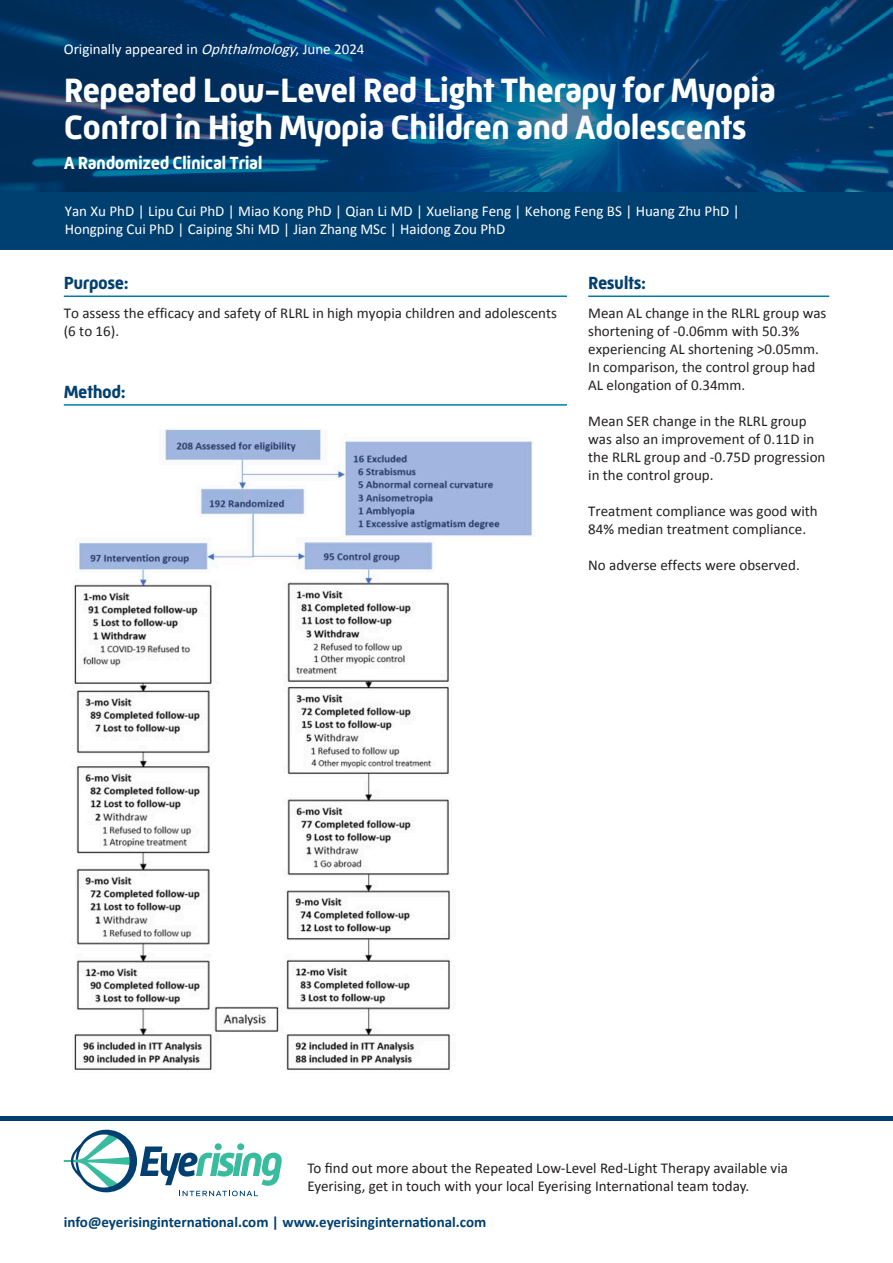
<style>
.page{position:relative;width:893px;height:1263px;background:#fff}
.page>*{position:absolute;margin:0;border:0;box-sizing:border-box;transform-origin:0 0}
.t1{font:700 34.5px/37.5px "Mic 32 New";letter-spacing:-.025em;color:#fff}
.t2{font:700 18px "Mic 32 New";letter-spacing:-.025em;color:#fff}
.t3{font:700 18px "Mic 32 New";letter-spacing:-.025em;color:#004071}
.t4{font:15px/18px "Calibri";color:#231f20}
.t5{font:15px/18px "Calibri";color:#fff}
.t6{font:700 15px "Calibri";color:#004071}
.s1{font-style:italic}
</style>
<div class="page">
<svg style="left:64px;top:1130px;width:218px;height:66px"></svg>
<hr style="left:0;top:1117px;width:893px;height:4px;background:#004071">
<img style="left:0;top:0;width:893px;height:192px">
<div style="left:0;top:192px;width:893px;height:58px;background:#004071"></div>
<hr style="left:64px;top:295px;width:503px;height:2px;background:#0079af">
<hr style="left:64px;top:404px;width:503px;height:2px;background:#0079af">
<hr style="left:588px;top:295px;width:241px;height:2px;background:#0079af">
<img style="left:74px;top:429px;width:458px;height:641px">
<p class="t5" style="left:64px;top:39px;width:302px">Originally appeared in <span class="s1">Ophthalmology</span>, June 2024</p>
<h1 class="t1" style="left:64px;top:71px;width:714px">Repeated Low-Level Red Light Therapy for Myopia<br>Control in High Myopia Children and Adolescents</h1>
<p class="t2" style="left:64px;top:153px;width:200px">A Randomized Clinical Trial</p>
<p class="t5" style="left:65px;top:202px;width:676px">Yan Xu PhD | Lipu Cui PhD | Miao Kong PhD | Qian Li MD | Xueliang Feng | Kehong Feng BS | Huang Zhu PhD |<br>Hongping Cui PhD | Caiping Shi MD | Jian Zhang MSc | Haidong Zou PhD</p>
<p class="t3" style="left:64px;top:273px;width:66px">Purpose:</p>
<p class="t4" style="left:64px;top:303px;width:495px">To assess the efficacy and safety of RLRL in high myopia children and adolescents (6 to 16).</p>
<p class="t3" style="left:64px;top:381px;width:63px">Method:</p>
<p class="t3" style="left:588px;top:273px;width:59px">Results:</p>
<p class="t4" style="left:588px;top:303px;width:240px">Mean AL change in the RLRL group was shortening of -0.06mm with 50.3% experiencing AL shortening &gt;0.05mm.<br>In comparison, the control group had AL elongation of 0.34mm.</p>
<p class="t4" style="left:588px;top:411px;width:239px">Mean SER change in the RLRL group was also an improvement of 0.11D in the RLRL group and -0.75D progression in the control group.</p>
<p class="t4" style="left:588px;top:501px;width:231px">Treatment compliance was good with<br>84% median treatment compliance.</p>
<p class="t4" style="left:588px;top:555px;width:213px">No adverse effects were observed.</p>
<p class="t4" style="left:308px;top:1158px;width:482px">To find out more about the Repeated Low-Level Red-Light Therapy available via<br>Eyerising, get in touch with your local Eyerising International team today.</p>
<p class="t6" style="left:64px;top:1211px;width:424px">info@eyerisinginternational.com | www.eyerisinginternational.com</p>
</div>
